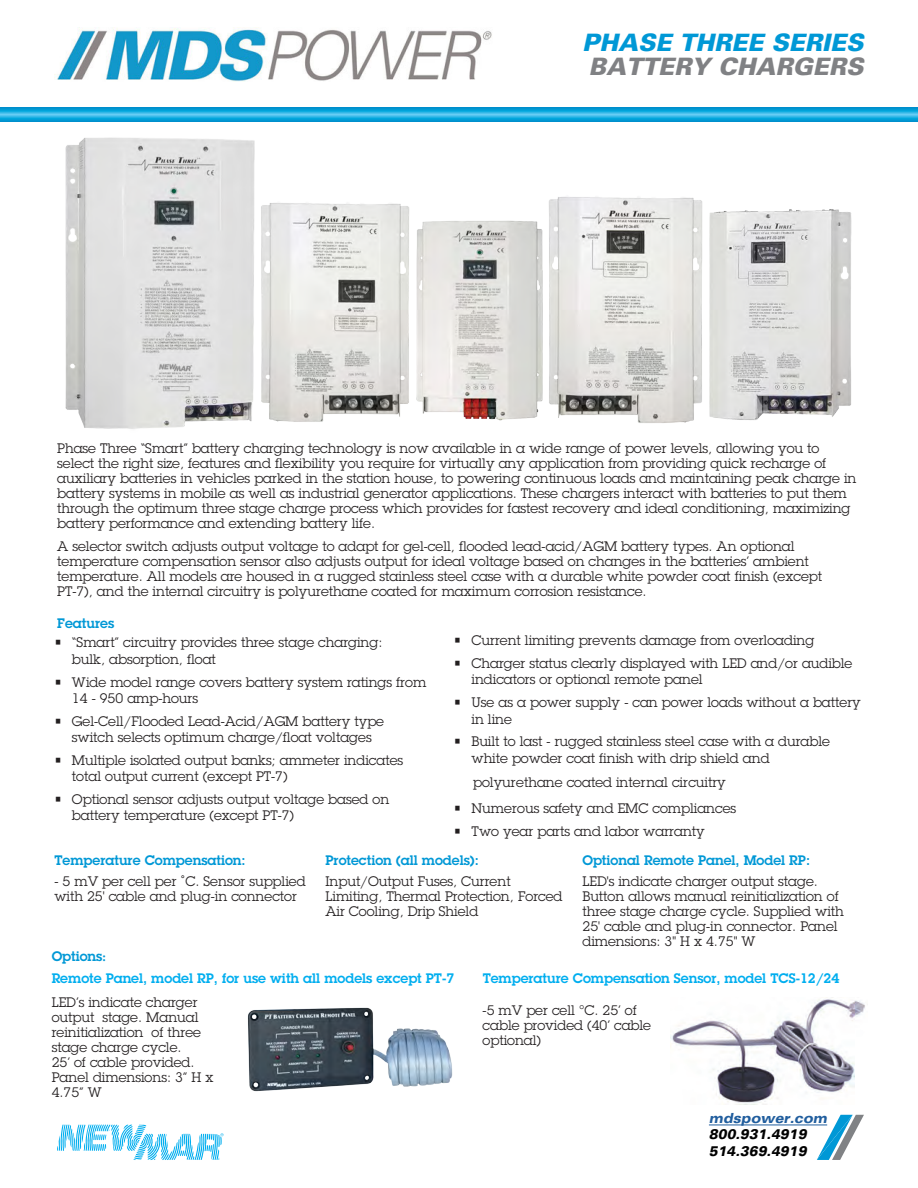
<style>
.page{position:relative;width:918px;height:1188px;background:#fff}
.page>*{position:absolute;margin:0;border:0;box-sizing:border-box;transform-origin:0 0}
.t1{font:italic 900 24px "Univers";color:#0098d6}
.t2{font:italic 900 24px "Univers";color:#808184}
.t3{font:italic 900 expanded 13.95px/16.5px "Univers";color:#000;scale:.86 1}
.t4{font:italic 900 expanded 13.95px "Univers";color:#215e9e;scale:.86 1}
.t5{font:13.5px/15px "Lubalin Graph Std";color:#231f20}
.t6{font:600 13.5px/21.8px "Lubalin Graph Std";color:#00aeef}
.t7{font:600 13.5px "Lubalin Graph Std";color:#0098d6}
.s1{color:#0098d6}
.s2{font-family:"Minion Pro";font-weight:700;color:#0098d6}
</style>
<div class="page">
<svg style="left:0;top:107px;width:918px;height:14px;background:#1dabdf"></svg>
<svg style="left:57px;top:1124px;width:167px;height:36px"></svg>
<img style="left:65px;top:137px;width:787px;height:292px">
<img style="left:248px;top:1007px;width:205px;height:85px">
<img style="left:671px;top:997px;width:194px;height:108px">
<svg style="left:817px;top:1115px;width:47px;height:45px"></svg>
<hr style="left:709px;top:1125px;width:118px;height:1px;background:#215e9e">
<img style="left:54px;top:27px;width:438px;height:54px">
<h1 class="t1" style="left:582px;top:28px;width:283px">PHASE THREE SERIES</h1>
<h1 class="t2" style="left:589px;top:52px;width:276px">BATTERY CHARGERS</h1>
<p class="t5" style="left:57px;top:441px;width:801px">Phase Three “Smart” battery charging technology is now available in a wide range of power levels, allowing you to select the right size, features and flexibility you require for virtually any application from providing quick recharge of auxiliary batteries in vehicles parked in the station house, to powering continuous loads and maintaining peak charge in battery systems in mobile as well as industrial generator applications. These chargers interact with batteries to put them through the optimum three stage charge process which provides for fastest recovery and ideal conditioning, maximizing battery performance and extending battery life.</p>
<p class="t5" style="left:57px;top:539px;width:766px">A selector switch adjusts output voltage to adapt for gel-cell, flooded lead-acid/AGM battery types. An optional temperature compensation sensor also adjusts output for ideal voltage based on changes in the batteries’ ambient temperature. All models are housed in a rugged stainless steel case with a durable white powder coat finish (except PT-7), and the internal circuitry is polyurethane coated for maximum corrosion resistance.</p>
<p class="t7" style="left:57px;top:614px;width:58px">Features</p>
<p class="t5" style="left:72px;top:634px;width:312px;line-height:16.2px;text-indent:-18px">• “Smart” circuitry provides three stage charging: bulk, absorption, float</p>
<p class="t5" style="left:72px;top:673px;width:356px;line-height:16.2px;text-indent:-18px">• Wide model range covers battery system ratings from<br>14 - 950 amp-hours</p>
<p class="t5" style="left:54px;top:713px;width:332px;line-height:16.2px;text-align:center">• Gel-Cell/Flooded Lead-Acid/AGM battery type switch selects optimum charge/float voltages</p>
<p class="t5" style="left:72px;top:752px;width:333px;line-height:16.2px;text-indent:-18px">• Multiple isolated output banks; ammeter indicates total output current (except PT-7)</p>
<p class="t5" style="left:72px;top:791px;width:319px;line-height:16.2px;text-indent:-18px">• Optional sensor adjusts output voltage based on battery temperature (except PT-7)</p>
<p class="t5" style="left:454px;top:633px;width:362px">• Current limiting prevents damage from overloading</p>
<p class="t5" style="left:472px;top:655px;width:382px;line-height:16.2px;text-indent:-18px">• Charger status clearly displayed with LED and/or audible indicators or optional remote panel</p>
<p class="t5" style="left:472px;top:694px;width:391px;line-height:16.2px;text-indent:-18px">• Use as a power supply - can power loads without a battery in line</p>
<p class="t5" style="left:472px;top:733px;width:360px;line-height:16.2px;text-indent:-18px">• Built to last - rugged stainless steel case with a durable white powder coat finish with drip shield and</p>
<p class="t5" style="left:473px;top:775px;width:254px">polyurethane coated internal circuitry</p>
<p class="t5" style="left:454px;top:801px;width:284px">• Numerous safety and EMC compliances</p>
<p class="t5" style="left:454px;top:823px;width:253px">• Two year parts and labor warranty</p>
<p class="t7" style="left:54px;top:851px;width:193px">Temperature Compensation:</p>
<p class="t5" style="left:54px;top:873px;width:253px">- 5 mV per cell per ˚C. Sensor supplied with 25' cable and plug-in connector</p>
<p class="t7" style="left:325px;top:851px;width:155px">Protection (all models):</p>
<p class="t5" style="left:325px;top:873px;width:239px">Input/Output Fuses, Current<br>Limiting, Thermal Protection, Forced<br>Air Cooling, Drip Shield</p>
<p class="t7" style="left:583px;top:851px;width:229px">Optional Remote Panel, Model RP:</p>
<p class="t5" style="left:583px;top:873px;width:263px">LED's indicate charger output stage.<br>Button allows manual reinitialization of three stage charge cycle. Supplied with 25' cable and plug-in connector. Panel dimensions: 3" H x 4.75" W</p>
<p class="t6" style="left:52px;top:945px;width:404px"><span class="s1">Options</span><span class="s2">:<br></span>Remote Panel, model RP, for use with all models except PT-7</p>
<p class="t6" style="left:483px;top:967px;width:358px">Temperature Compensation Sensor, model TCS-12/24</p>
<p class="t5" style="left:52px;top:994px;width:163px">LED’s indicate charger output stage. Manual reinitialization of three stage charge cycle.<br>25’ of cable provided.<br>Panel dimensions: 3” H x<br>4.75” W</p>
<p class="t5" style="left:483px;top:1003px;width:170px">-5 mV per cell °C. 25’ of cable provided (40’ cable optional)</p>
<p class="t4" style="left:709px;top:1113px;width:139px">mdspower.com</p>
<p class="t3" style="left:709px;top:1127px;width:115px">800.931.4919<br>514.369.4919</p>
</div>
